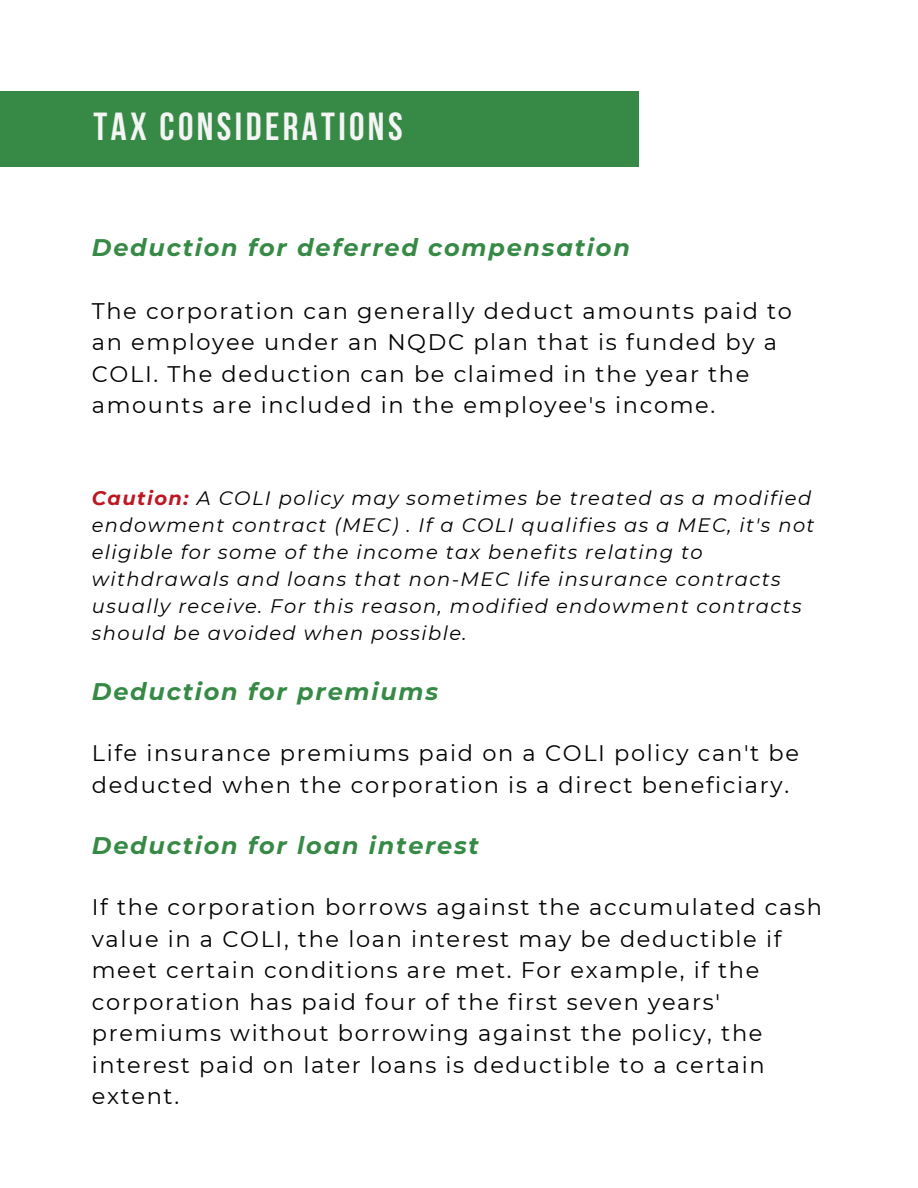
<style>
.page{position:relative;width:918px;height:1188px;background:#fff}
.page>*{position:absolute;margin:0;border:0;box-sizing:border-box;transform-origin:0 0}
.t1{font:700 39px "Bebas Neue";letter-spacing:.085em;color:#f4f4f4}
.t2{font:italic 700 24px "Montserrat";letter-spacing:.075em;color:#368a46}
.t3{font:22.5px/31.5px "Montserrat";letter-spacing:.075em;color:#000}
.t4{font:italic 19.5px/27px "Montserrat";letter-spacing:.075em;color:#000}
.s1{font-weight:700;color:#bc1823}
</style>
<div class="page">
<div style="left:0;top:92px;width:639px;height:75px;background:#368a46"></div>
<h3 class="t1" style="left:93px;top:111px;width:311px">TAX CONSIDERATIONS</h3>
<h1 class="t2" style="left:92px;top:233px;width:540px">Deduction for deferred compensation</h1>
<h2 class="t3" style="left:92px;top:295px;width:702px">The corporation can generally deduct amounts paid to an employee under an NQDC plan that is funded by a COLI. The deduction can be claimed in the year the amounts are included in the employee's income.</h2>
<h3 class="t4" style="left:92px;top:484px;width:724px"><span class="s1">Caution:</span> A COLI policy may sometimes be treated as a modified endowment contract (MEC) . If a COLI qualifies as a MEC, it's not eligible for some of the income tax benefits relating to withdrawals and loans that non-MEC life insurance contracts usually receive. For this reason, modified endowment contracts should be avoided when possible.</h3>
<p class="t2" style="left:92px;top:677px;width:348px">Deduction for premiums</p>
<h2 class="t3" style="left:92px;top:737px;width:709px">Life insurance premiums paid on a COLI policy can't be deducted when the corporation is a direct beneficiary.</h2>
<h3 class="t2" style="left:92px;top:831px;width:389px">Deduction for loan interest</h3>
<h2 class="t3" style="left:92px;top:891px;width:732px">If the corporation borrows against the accumulated cash value in a COLI, the loan interest may be deductible if meet certain conditions are met. For example, if the corporation has paid four of the first seven years' premiums without borrowing against the policy, the interest paid on later loans is deductible to a certain extent.</h2>
</div>
